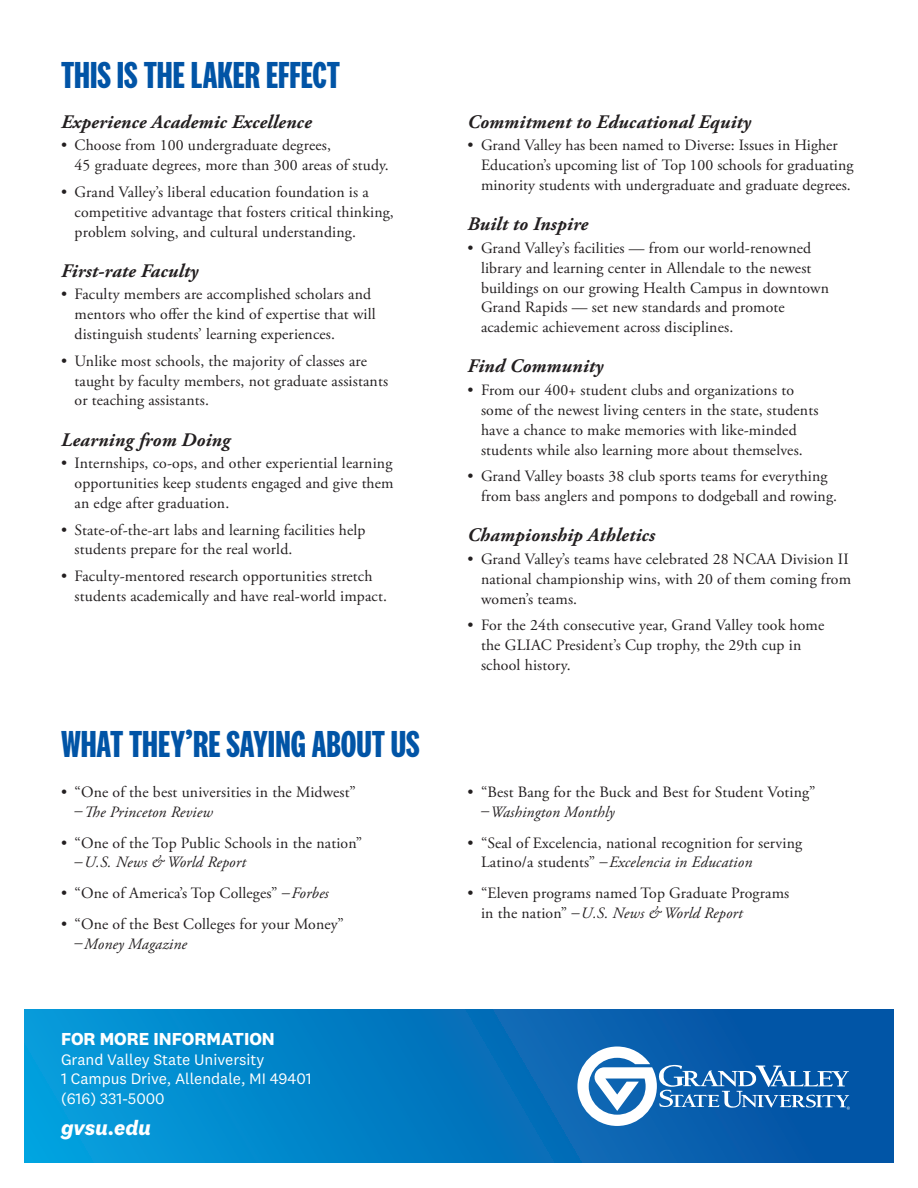
<style>
.page{position:relative;width:918px;height:1188px;background:#fff}
.page>*{position:absolute;margin:0;border:0;box-sizing:border-box;transform-origin:0 0}
.Copy{font:700 39px "National 2 Compressed";color:#0154a6}
.Copy-2{font:italic 700 21px "National 2";letter-spacing:.005em;color:#fff}
.t1{font:italic 700 19.2px "Adobe Garamond Pro";letter-spacing:.01em;color:#231f20}
.t2{font:700 18px "National 2";color:#fff}
.t3{font:15.75px/19.8px "Adobe Garamond Pro";letter-spacing:.01em;color:#231f20}
.t4{font:15.75px "National 2";letter-spacing:-.005em;color:#fff}
.s1{font-style:italic}
</style>
<div class="page">
<svg style="left:0;top:1009px;width:893px;height:153px;background:#0b7dc2"></svg>
<svg style="left:577px;top:1047px;width:273px;height:79px"></svg>
<p class="Copy" style="left:61px;top:54px;width:281px">THIS IS THE LAKER EFFECT</p>
<p class="t1" style="left:61px;top:111px;width:252px">Experience Academic Excellence</p>
<p class="t3" style="left:75px;top:136px;width:316px;text-indent:-14px">• Choose from 100 undergraduate degrees,<br>45 graduate degrees, more than 300 areas of study.</p>
<p class="t3" style="left:75px;top:183px;width:321px;text-indent:-14px">• Grand Valley’s liberal education foundation is a competitive advantage that fosters critical thinking, problem solving, and cultural understanding.</p>
<p class="t1" style="left:61px;top:260px;width:139px">First-rate Faculty</p>
<p class="t3" style="left:75px;top:285px;width:303px;text-indent:-14px">• Faculty members are accomplished scholars and mentors who offer the kind of expertise that will distinguish students’ learning experiences.</p>
<p class="t3" style="left:75px;top:351px;width:315px;text-indent:-14px">• Unlike most schools, the majority of classes are taught by faculty members, not graduate assistants or teaching assistants.</p>
<p class="t1" style="left:61px;top:428px;width:171px">Learning from Doing</p>
<p class="t3" style="left:75px;top:454px;width:321px;text-align:justify;text-indent:-14px">• Internships, co-ops, and other experiential learning opportunities keep students engaged and give them an edge after graduation.</p>
<p class="t3" style="left:75px;top:520px;width:292px;text-indent:-14px">• State-of-the-art labs and learning facilities help students prepare for the real world.</p>
<p class="t3" style="left:75px;top:567px;width:314px;text-indent:-14px">• Faculty-mentored research opportunities stretch students academically and have real-world impact.</p>
<p class="Copy" style="left:61px;top:723px;width:360px">WHAT THEY’RE SAYING ABOUT US</p>
<p class="t3" style="left:75px;top:783px;width:283px;text-indent:-14px">• “One of the best universities in the Midwest” <span class="s1">–The Princeton Review</span></p>
<p class="t3" style="left:75px;top:833px;width:289px;text-indent:-14px">• “One of the Top Public Schools in the nation” <span class="s1">–U.S. News &amp; World Report</span></p>
<p class="t3" style="left:61px;top:884px;width:269px">• “One of America’s Top Colleges” <span class="s1">–Forbes</span></p>
<p class="t3" style="left:75px;top:915px;width:271px;text-indent:-14px">• “One of the Best Colleges for your Money” <span class="s1">–Money Magazine</span></p>
<p class="t2" style="left:61px;top:1028px;width:215px">FOR MORE INFORMATION</p>
<p class="t4" style="left:61px;top:1050px;width:205px">Grand Valley State University</p>
<p class="t4" style="left:61px;top:1069px;width:252px">1 Campus Drive, Allendale, MI 49401</p>
<p class="t4" style="left:61px;top:1089px;width:105px">(616) 331-5000</p>
<p class="Copy-2" style="left:61px;top:1115px;width:91px">gvsu.edu</p>
<p class="t1" style="left:468px;top:111px;width:285px">Commitment to Educational Equity</p>
<p class="t3" style="left:481px;top:136px;width:374px;text-indent:-14px">• Grand Valley has been named to Diverse: Issues in Higher<br>Education’s upcoming list of Top 100 schools for graduating minority students with undergraduate and graduate degrees.</p>
<p class="t1" style="left:468px;top:213px;width:122px">Built to Inspire</p>
<p class="t3" style="left:481px;top:239px;width:349px;text-indent:-14px">• Grand Valley’s facilities — from our world-renowned library and learning center in Allendale to the newest buildings on our growing Health Campus in downtown Grand Rapids — set new standards and promote academic achievement across disciplines.</p>
<p class="t1" style="left:468px;top:355px;width:137px">Find Community</p>
<p class="t3" style="left:481px;top:381px;width:339px;text-indent:-14px">• From our 400+ student clubs and organizations to some of the newest living centers in the state, students have a chance to make memories with like-minded students while also learning more about themselves.</p>
<p class="t3" style="left:481px;top:467px;width:358px;text-indent:-14px">• Grand Valley boasts 38 club sports teams for everything from bass anglers and pompons to dodgeball and rowing.</p>
<p class="t1" style="left:468px;top:524px;width:189px">Championship Athletics</p>
<p class="t3" style="left:481px;top:550px;width:372px;text-indent:-14px">• Grand Valley’s teams have celebrated 28 NCAA Division II national championship wins, with 20 of them coming from women’s teams.</p>
<p class="t3" style="left:481px;top:616px;width:345px;text-indent:-14px">• For the 24th consecutive year, Grand Valley took home the GLIAC President’s Cup trophy, the 29th cup in school history.</p>
<p class="t3" style="left:481px;top:783px;width:336px;text-indent:-14px">• “Best Bang for the Buck and Best for Student Voting” <span class="s1">–Washington Monthly</span></p>
<p class="t3" style="left:481px;top:833px;width:323px;text-indent:-14px">• “Seal of Excelencia, national recognition for serving<br>Latino/a students” <span class="s1">–Excelencia in Education</span></p>
<p class="t3" style="left:481px;top:884px;width:310px;text-indent:-14px">• “Eleven programs named Top Graduate Programs in the nation” <span class="s1">–U.S. News &amp; World Report</span></p>
</div>
